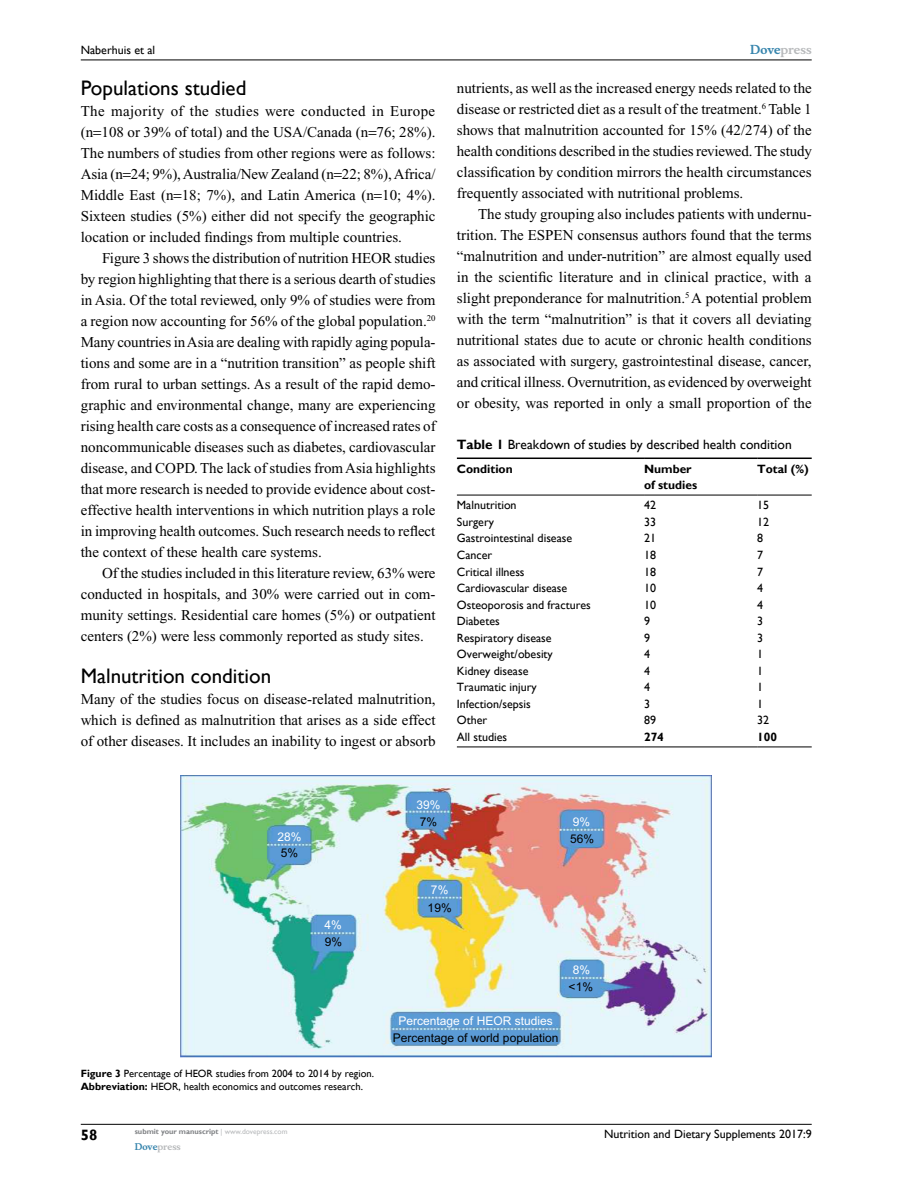
<style>
.page{position:relative;width:918px;height:1188px;background:#fff}
.page>*{position:absolute;margin:0;border:0;box-sizing:border-box;transform-origin:0 0}
.t1{font:21px "Gill Sans";color:#000}
.t2{font:15px/21px "Times New Roman";color:#000;text-align:justify}
.t3{font:700 15px "Gill Sans";color:#000}
.t4{font:13.5px "Gill Sans";color:#000}
.t5{font:12px "Gill Sans";color:#000}
.t6{font:12px "Arial";color:#000}
.t7{font:700 12px/16.5px "Gill Sans";color:#000}
.t8{font:12px "Arial";color:#fff}
.t9{font:700 12px "Musee";color:#b8babc}
.t10{font:10.5px/13.5px "Gill Sans";color:#000}
.t11{font:700 9px "Musee";color:#b8babc}
.t12{font:700 7.5px "Gill Sans";color:#808285}
.s1{color:#3785ad}
.s2{font-weight:700}
.s3{font-weight:400;color:#b8babc}
</style>
<div class="page">
<hr style="left:81px;top:1124px;width:731px;height:1px;background:#000">
<hr style="left:81px;top:60px;width:731px;height:1px;background:#000">
<img style="left:181px;top:775px;width:531px;height:283px">
<hr style="left:457px;top:458px;width:187px;height:1px;background:#000">
<hr style="left:644px;top:458px;width:113px;height:1px;background:#000">
<hr style="left:757px;top:458px;width:55px;height:1px;background:#000">
<hr style="left:457px;top:495px;width:187px;height:1px;background:#000">
<hr style="left:644px;top:495px;width:113px;height:1px;background:#000">
<hr style="left:757px;top:495px;width:55px;height:1px;background:#000">
<hr style="left:457px;top:747px;width:187px;height:1px;background:#000">
<hr style="left:644px;top:747px;width:113px;height:1px;background:#000">
<hr style="left:757px;top:747px;width:55px;height:1px;background:#000">
<p class="t5" style="left:81px;top:43px;width:76px">Naberhuis et al</p>
<h1 class="t1" style="left:81px;top:76px;width:167px">Populations studied</h1>
<p class="t2" style="left:81px;top:101px;width:356px">The majority of the studies were conducted in Europe (n 108 or 39% of total) and the USA/Canada (n 76; 28%).<br>The numbers of studies from other regions were as follows:<br>Asia (n 24; 9%), Australia/New Zealand (n 22; 8%), Africa/ Middle East (n 18; 7%), and Latin America (n 10; 4%).<br>Sixteen studies (5%) either did not specify the geographic location or included findings from multiple countries.</p>
<p class="t2" style="left:81px;top:248px;width:356px;text-indent:21px">Figure 3 shows the distribution of nutrition HEOR studies by region highlighting that there is a serious dearth of studies in Asia. Of the total reviewed, only 9% of studies were from a region now accounting for 56% of the global population.<sup>20<br></sup>Many countries in Asia are dealing with rapidly aging popula&shy;tions and some are in a “nutrition transition” as people shift from rural to urban settings. As a result of the rapid demo&shy;graphic and environmental change, many are experiencing rising health care costs as a consequence of increased rates of noncommunicable diseases such as diabetes, cardiovascular disease, and COPD. The lack of studies from Asia highlights that more research is needed to provide evidence about cost&shy;effective health interventions in which nutrition plays a role in improving health outcomes. Such research needs to reflect the context of these health care systems.</p>
<p class="t2" style="left:81px;top:563px;width:356px;text-indent:21px">Of the studies included in this literature review, 63% were conducted in hospitals, and 30% were carried out in com&shy;munity settings. Residential care homes (5%) or outpatient centers (2%) were less commonly reported as study sites.</p>
<h1 class="t1" style="left:81px;top:664px;width:192px">Malnutrition condition</h1>
<p class="t2" style="left:81px;top:689px;width:356px">Many of the studies focus on disease-related malnutrition, which is defined as malnutrition that arises as a side effect of other diseases. It includes an inability to ingest or absorb</p>
<p class="t9" style="left:750px;top:43px;width:63px"><span class="s1">Dove</span>press</p>
<p class="t2" style="left:457px;top:77px;width:357px">nutrients, as well as the increased energy needs related to the disease or restricted diet as a result of the treatment.<sup>6</sup> Table 1 shows that malnutrition accounted for 15% (42/274) of the health conditions described in the studies reviewed. The study classification by condition mirrors the health circumstances frequently associated with nutritional problems.</p>
<p class="t2" style="left:457px;top:203px;width:356px;text-indent:21px">The study grouping also includes patients with undernu&shy;trition. The ESPEN consensus authors found that the terms “malnutrition and under-nutrition” are almost equally used in the scientific literature and in clinical practice, with a slight preponderance for malnutrition.<sup>5</sup> A potential problem with the term “malnutrition” is that it covers all deviating nutritional states due to acute or chronic health conditions as associated with surgery, gastrointestinal disease, cancer, and critical illness. Overnutrition, as evidenced by overweight or obesity, was reported in only a small proportion of the</p>
<p class="t4" style="left:457px;top:437px;width:336px"><span class="s2">Table 1</span> Breakdown of studies by described health condition</p>
<p class="t7" style="left:457px;top:461px;width:57px">Condition</p>
<p class="t7" style="left:644px;top:461px;width:55px">Number of studies</p>
<p class="t7" style="left:757px;top:461px;width:53px">Total (%)</p>
<p class="t5" style="left:457px;top:498px;width:61px">Malnutrition</p>
<p class="t5" style="left:644px;top:498px;width:13px">42</p>
<p class="t5" style="left:757px;top:498px;width:14px">15</p>
<p class="t5" style="left:457px;top:515px;width:39px">Surgery</p>
<p class="t5" style="left:644px;top:515px;width:13px">33</p>
<p class="t5" style="left:757px;top:515px;width:14px">12</p>
<p class="t5" style="left:457px;top:531px;width:117px">Gastrointestinal disease</p>
<p class="t5" style="left:644px;top:531px;width:13px">21</p>
<p class="t5" style="left:757px;top:531px;width:7px">8</p>
<p class="t5" style="left:457px;top:548px;width:37px">Cancer</p>
<p class="t5" style="left:644px;top:548px;width:13px">18</p>
<p class="t5" style="left:757px;top:548px;width:7px">7</p>
<p class="t5" style="left:457px;top:564px;width:69px">Critical illness</p>
<p class="t5" style="left:644px;top:564px;width:13px">18</p>
<p class="t5" style="left:757px;top:564px;width:7px">7</p>
<p class="t5" style="left:457px;top:581px;width:112px">Cardiovascular disease</p>
<p class="t5" style="left:644px;top:581px;width:13px">10</p>
<p class="t5" style="left:757px;top:581px;width:7px">4</p>
<p class="t5" style="left:457px;top:598px;width:135px">Osteoporosis and fractures</p>
<p class="t5" style="left:644px;top:598px;width:13px">10</p>
<p class="t5" style="left:757px;top:598px;width:7px">4</p>
<p class="t5" style="left:457px;top:614px;width:44px">Diabetes</p>
<p class="t5" style="left:644px;top:614px;width:7px">9</p>
<p class="t5" style="left:757px;top:614px;width:7px">3</p>
<p class="t5" style="left:457px;top:631px;width:96px">Respiratory disease</p>
<p class="t5" style="left:644px;top:631px;width:7px">9</p>
<p class="t5" style="left:757px;top:631px;width:7px">3</p>
<p class="t5" style="left:457px;top:647px;width:97px">Overweight/obesity</p>
<p class="t5" style="left:644px;top:647px;width:7px">4</p>
<p class="t5" style="left:757px;top:647px;width:7px">1</p>
<p class="t5" style="left:457px;top:664px;width:73px">Kidney disease</p>
<p class="t5" style="left:644px;top:664px;width:7px">4</p>
<p class="t5" style="left:757px;top:664px;width:7px">1</p>
<p class="t5" style="left:457px;top:680px;width:81px">Traumatic injury</p>
<p class="t5" style="left:644px;top:680px;width:7px">4</p>
<p class="t5" style="left:757px;top:680px;width:7px">1</p>
<p class="t5" style="left:457px;top:697px;width:75px">Infection/sepsis</p>
<p class="t5" style="left:644px;top:697px;width:7px">3</p>
<p class="t5" style="left:757px;top:697px;width:7px">1</p>
<p class="t5" style="left:457px;top:713px;width:32px">Other</p>
<p class="t5" style="left:644px;top:713px;width:13px">89</p>
<p class="t5" style="left:757px;top:713px;width:14px">32</p>
<p class="t5" style="left:457px;top:730px;width:52px">All studies</p>
<p class="t7" style="left:644px;top:729px;width:21px">274</p>
<p class="t7" style="left:757px;top:729px;width:21px">100</p>
<p class="t8" style="left:278px;top:833px;width:26px">28%</p>
<p class="t6" style="left:281px;top:849px;width:19px">5%</p>
<p class="t8" style="left:324px;top:920px;width:19px">4%</p>
<p class="t6" style="left:325px;top:937px;width:19px">9%</p>
<p class="t10" style="left:81px;top:1067px;width:295px"><span class="s2">Figure 3</span> Percentage of HEOR studies from 2004 to 2014 by region.<br><span class="s2">Abbreviation:</span> HEOR, health economics and outcomes research.</p>
<p class="t3" style="left:81px;top:1126px;width:18px">58</p>
<p class="t12" style="left:135px;top:1127px;width:154px">submit your manuscript <span class="s3">| www.dovepress.com</span></p>
<p class="t11" style="left:135px;top:1141px;width:48px"><span class="s1">Dove</span>press</p>
<p class="t8" style="left:417px;top:800px;width:26px">39%</p>
<p class="t6" style="left:420px;top:817px;width:19px">7%</p>
<p class="t8" style="left:573px;top:817px;width:19px">9%</p>
<p class="t6" style="left:570px;top:834px;width:26px">56%</p>
<p class="t8" style="left:431px;top:885px;width:19px">7%</p>
<p class="t6" style="left:428px;top:903px;width:26px">19%</p>
<p class="t8" style="left:399px;top:1016px;width:156px">Percentage of HEOR studies</p>
<p class="t6" style="left:393px;top:1033px;width:167px">Percentage of world population</p>
<p class="t8" style="left:573px;top:966px;width:19px">8%</p>
<p class="t6" style="left:569px;top:982px;width:26px">&lt;1%</p>
<p class="t5" style="left:604px;top:1127px;width:209px">Nutrition and Dietary Supplements 2017:9</p>
</div>
